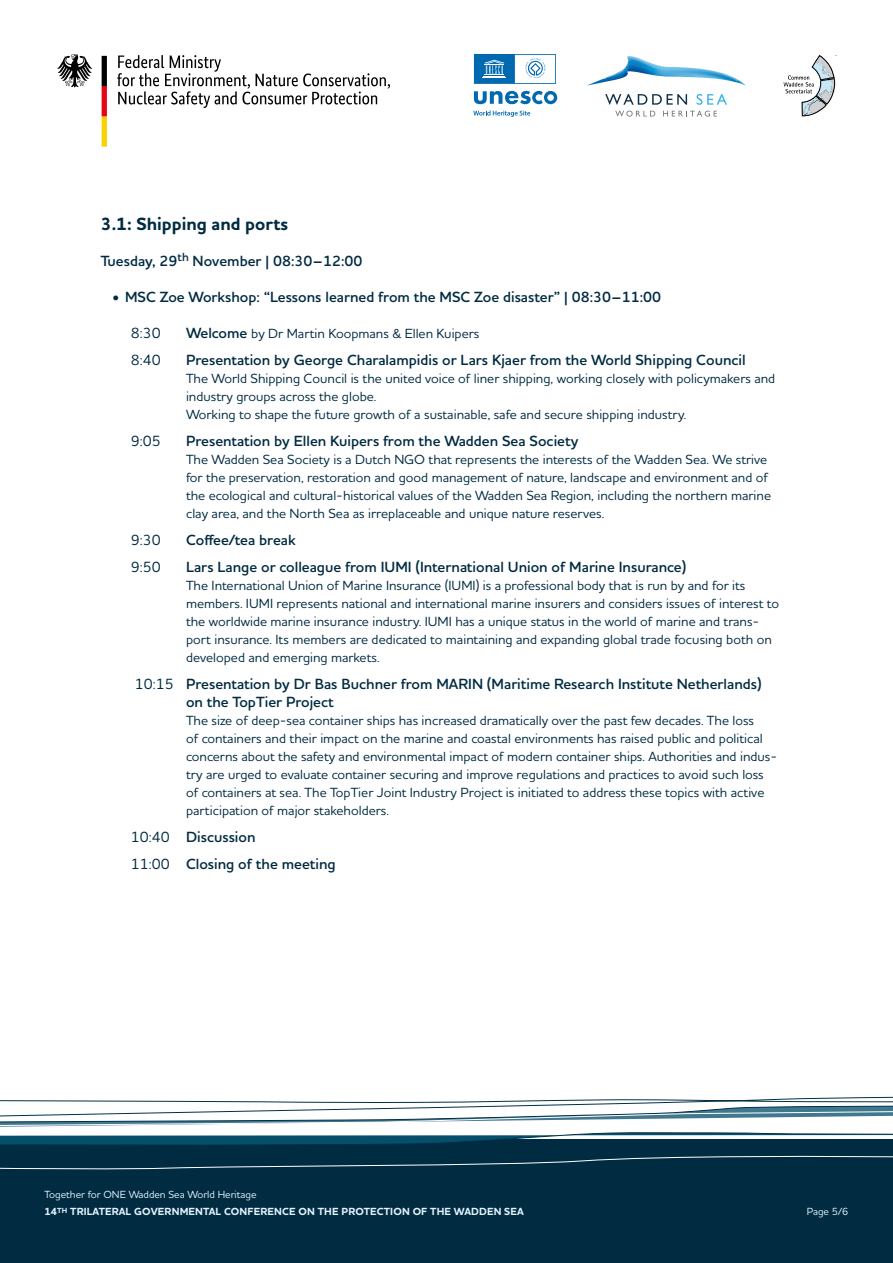
<style>
.page{position:relative;width:893px;height:1263px;background:#fff}
.page>*{position:absolute;margin:0;border:0;box-sizing:border-box;transform-origin:0 0}
.t1{font:700 18px "Houschka Pro";color:#002b41}
.t2{font:600 15px/18px "Houschka Pro";color:#002b41}
.t3{font:500 15px "Houschka Pro";color:#002b41}
.t4{font:500 13.5px/18px "Houschka Pro";color:#002b41}
.t5{font:700 10.5px/16.5px "Houschka Pro";letter-spacing:.015em;color:#e2f3fd}
.t6{font:500 10.5px "Houschka Pro";color:#e2f3fd}
.s1{font-weight:500;font-size:12px}
.s2{font-weight:600;font-size:15px}
.s3{font-weight:500}
</style>
<div class="page">
<svg style="left:587px;top:56px;width:159px;height:30px"></svg>
<svg style="left:605px;top:94px;width:82px;height:11px"></svg>
<svg style="left:697px;top:94px;width:30px;height:11px"></svg>
<svg style="left:615px;top:111px;width:40px;height:6px"></svg>
<svg style="left:663px;top:111px;width:54px;height:6px"></svg>
<svg style="left:783px;top:56px;width:52px;height:60px"></svg>
<svg style="left:117px;top:55px;width:273px;height:53px"></svg>
<svg style="left:57px;top:54px;width:35px;height:33px"></svg>
<svg style="left:102px;top:56px;width:5px;height:91px"></svg>
<svg style="left:473px;top:111px;width:57px;height:6px"></svg>
<svg style="left:474px;top:91px;width:83px;height:13px"></svg>
<svg style="left:474px;top:54px;width:82px;height:30px"></svg>
<div style="left:0;top:1140px;width:893px;height:123px;background:#002b41"></div>
<svg style="left:0;top:1155px;width:893px;height:15px"></svg>
<svg style="left:0;top:1096px;width:893px;height:49px"></svg>
<h1 class="t1" style="left:101px;top:212px;width:189px">3.1: Shipping and ports</h1>
<p class="t2" style="left:101px;top:252px;width:263px">Tuesday, 29<sup>th</sup> November | 08:30–12:00</p>
<p class="t2" style="left:113px;top:288px;width:550px"><span class="s1">•</span> MSC Zoe Workshop: “Lessons learned from the MSC Zoe disaster” | 08:30–11:00</p>
<p class="t3" style="left:131px;top:323px;width:31px">8:30</p>
<p class="t4" style="left:186px;top:324px;width:295px"><span class="s2">Welcome</span> by Dr Martin Koopmans &amp; Ellen Kuipers</p>
<p class="t3" style="left:131px;top:350px;width:31px">8:40</p>
<p class="t2" style="left:186px;top:351px;width:561px">Presentation by George Charalampidis or Lars Kjaer from the World Shipping Council</p>
<p class="t4" style="left:186px;top:369px;width:591px">The World Shipping Council is the united voice of liner shipping, working closely with policymakers and industry groups across the globe.<br>Working to shape the future growth of a sustainable, safe and secure shipping industry.</p>
<p class="t3" style="left:131px;top:431px;width:31px">9:05</p>
<p class="t2" style="left:186px;top:432px;width:394px">Presentation by Ellen Kuipers from the Wadden Sea Society</p>
<p class="t4" style="left:186px;top:450px;width:586px">The Wadden Sea Society is a Dutch NGO that represents the interests of the Wadden Sea. We strive for the preservation, restoration and good management of nature, landscape and environment and of the ecological and cultural-historical values of the Wadden Sea Region, including the northern marine clay area, and the North Sea as irreplaceable and unique nature reserves.</p>
<p class="t3" style="left:131px;top:530px;width:31px">9:30</p>
<p class="t2" style="left:186px;top:531px;width:111px">Coffee/tea break</p>
<p class="t3" style="left:131px;top:557px;width:31px">9:50</p>
<p class="t2" style="left:186px;top:558px;width:502px">Lars Lange or colleague from IUMI (International Union of Marine Insurance)</p>
<p class="t4" style="left:186px;top:576px;width:595px">The International Union of Marine Insurance (IUMI) is a professional body that is run by and for its members. IUMI represents national and international marine insurers and considers issues of interest to the worldwide marine insurance industry. IUMI has a unique status in the world of marine and trans&shy;port insurance. Its members are dedicated to maintaining and expanding global trade focusing both on developed and emerging markets.</p>
<p class="t2" style="left:186px;top:675px;width:577px;text-indent:-51px"><span class="s3">10:15</span> Presentation by Dr Bas Buchner from MARIN (Maritime Research Institute Netherlands) on the TopTier Project</p>
<p class="t4" style="left:186px;top:711px;width:593px">The size of deep-sea container ships has increased dramatically over the past few decades. The loss<br>of containers and their impact on the marine and coastal environments has raised public and political concerns about the safety and environmental impact of modern container ships. Authorities and indus&shy;try are urged to evaluate container securing and improve regulations and practices to avoid such loss of containers at sea. The TopTier Joint Industry Project is initiated to address these topics with active participation of major stakeholders.</p>
<p class="t2" style="left:131px;top:823px;width:206px;line-height:27px"><span class="s3">10:40</span> Discussion<br><span class="s3">11:00</span> Closing of the meeting</p>
<p class="t5" style="left:45px;top:1187px;width:481px"><span class="s3">Together for ONE Wadden Sea World Heritage<br></span>14<sup>TH</sup> TRILATERAL GOVERNMENTAL CONFERENCE ON THE PROTECTION OF THE WADDEN SEA</p>
<p class="t6" style="left:807px;top:1204px;width:43px">Page 5/6</p>
</div>
